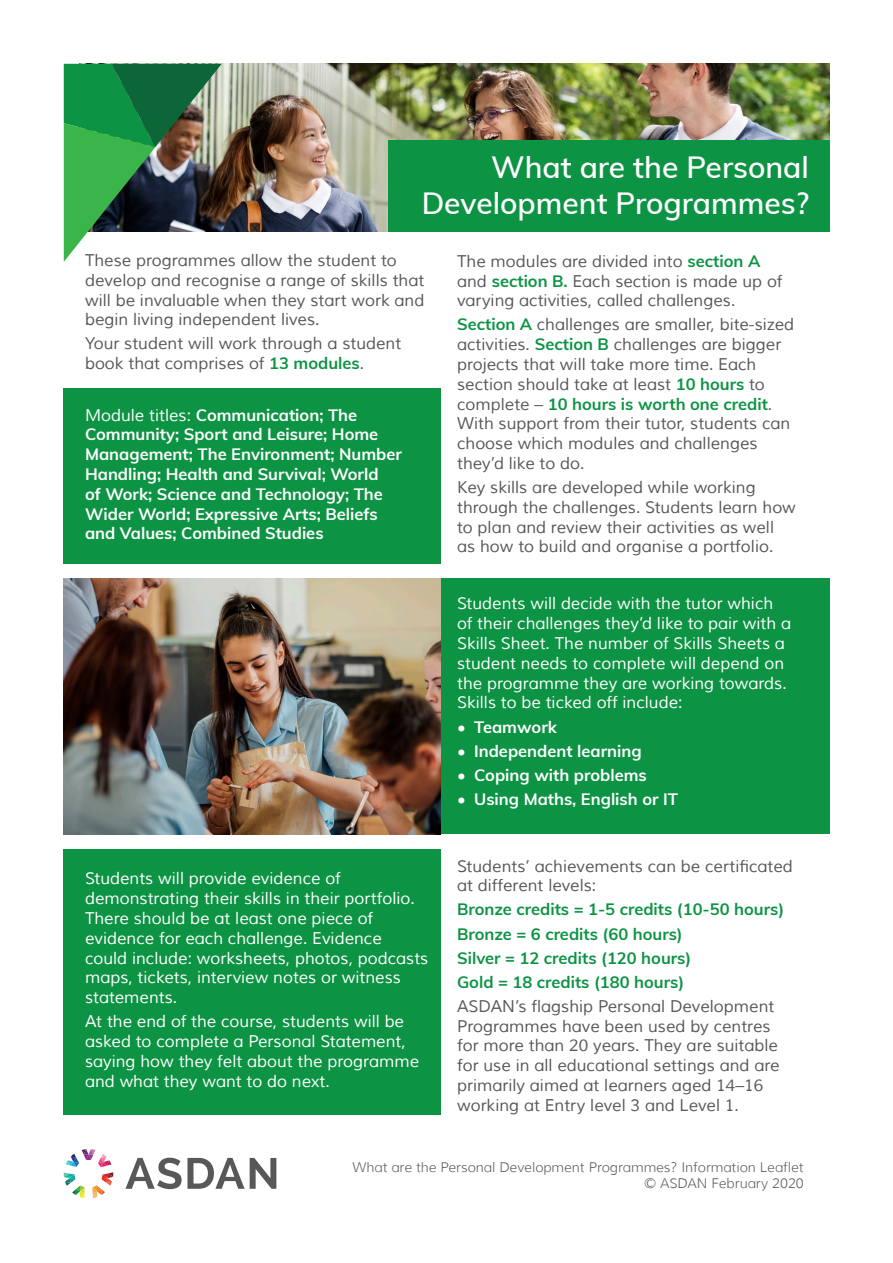
<style>
.page{position:relative;width:893px;height:1263px;background:#fff}
.page>*{position:absolute;margin:0;border:0;box-sizing:border-box;transform-origin:0 0}
.Heading_1{font:600 30px/36px "Muli";color:#fff;text-align:right}
.t1{font:16.5px/19.8px "Muli";color:#57585a}
.t2{font:16.5px/19.8px "Muli";color:#fff}
.t3{font:700 16.5px/19.8px "Muli";color:#fff}
.t4{font:700 16.5px "Muli";color:#0d9344}
.Page_footers{font:300 13.5px/16.2px "Muli";color:#57585a;text-align:right}
.s1{font-weight:700;color:#0d9344}
.s2{font-weight:400}
</style>
<div class="page">
<div style="left:64px;top:849px;width:377px;height:266px;background:#0d9344"></div>
<div style="left:441px;top:579px;width:388px;height:255px;background:#0d9344"></div>
<img style="left:64px;top:579px;width:377px;height:255px">
<img style="left:222px;top:64px;width:607px;height:168px">
<div style="left:388px;top:140px;width:441px;height:92px;background:#0d9344"></div>
<svg style="left:64px;top:1149px;width:49px;height:49px"></svg>
<svg style="left:125px;top:1158px;width:151px;height:31px"></svg>
<img style="left:64px;top:64px;width:158px;height:198px">
<div style="left:64px;top:388px;width:377px;height:175px;background:#0d9344"></div>
<p class="Heading_1" style="left:422px;top:147px;width:389px">What are the Personal<br>Development Programmes?</p>
<p class="t1" style="left:85px;top:251px;width:341px">These programmes allow the student to develop and recognise a range of skills that will be invaluable when they start work and begin living independent lives.</p>
<p class="t1" style="left:85px;top:334px;width:318px">Your student will work through a student book that comprises of <span class="s1">13 modules</span>.</p>
<p class="t3" style="left:85px;top:404px;width:318px"><span class="s2">Module titles:</span> Communication; The Community; Sport and Leisure; Home Management; The Environment; Number Handling; Health and Survival; World<br>of Work; Science and Technology; The Wider World; Expressive Arts; Beliefs and Values; Combined Studies</p>
<p class="t2" style="left:85px;top:869px;width:345px">Students will provide evidence of demonstrating their skills in their portfolio.<br>There should be at least one piece of evidence for each challenge. Evidence<br>could include: worksheets, photos, podcasts maps, tickets, interview notes or witness statements.</p>
<p class="t2" style="left:85px;top:1012px;width:336px">At the end of the course, students will be asked to complete a Personal Statement, saying how they felt about the programme and what they want to do next.</p>
<p class="t1" style="left:457px;top:251px;width:327px">The modules are divided into <span class="s1">section A </span>and <span class="s1">section B.</span> Each section is made up of varying activities, called challenges.</p>
<p class="t1" style="left:457px;top:315px;width:339px"><span class="s1">Section A</span> challenges are smaller, bite-sized activities. <span class="s1">Section B</span> challenges are bigger projects that will take more time. Each section should take at least <span class="s1">10 hours</span> to complete – <span class="s1">10 hours is worth one credit</span>.<br>With support from their tutor, students can choose which modules and challenges they’d like to do.</p>
<p class="t1" style="left:457px;top:478px;width:340px">Key skills are developed while working through the challenges. Students learn how to plan and review their activities as well as how to build and organise a portfolio.</p>
<p class="t2" style="left:457px;top:594px;width:335px">Students will decide with the tutor which of their challenges they’d like to pair with a Skills Sheet. The number of Skills Sheets a student needs to complete will depend on the programme they are working towards.<br>Skills to be ticked off include:</p>
<p class="t3" style="left:457px;top:716px;width:101px">• Teamwork</p>
<p class="t3" style="left:457px;top:740px;width:186px">• Independent learning</p>
<p class="t3" style="left:457px;top:764px;width:191px">• Coping with problems</p>
<p class="t3" style="left:457px;top:788px;width:222px">• Using Maths, English or IT</p>
<p class="t1" style="left:457px;top:856px;width:337px">Students’ achievements can be certificated at different levels:</p>
<p class="t4" style="left:457px;top:897px;width:329px">Bronze credits = 1-5 credits (10-50 hours)</p>
<p class="t4" style="left:457px;top:921px;width:227px">Bronze = 6 credits (60 hours)</p>
<p class="t4" style="left:457px;top:945px;width:236px">Silver = 12 credits (120 hours)</p>
<p class="t4" style="left:457px;top:970px;width:229px">Gold = 18 credits (180 hours)</p>
<p class="t1" style="left:457px;top:996px;width:324px">ASDAN’s flagship Personal Development Programmes have been used by centres for more than 20 years. They are suitable for use in all educational settings and are primarily aimed at learners aged 14–16 working at Entry level 3 and Level 1.</p>
<p class="Page_footers" style="left:353px;top:1159px;width:453px">What are the Personal Development Programmes? Information Leaflet © ASDAN February 2020</p>
</div>
